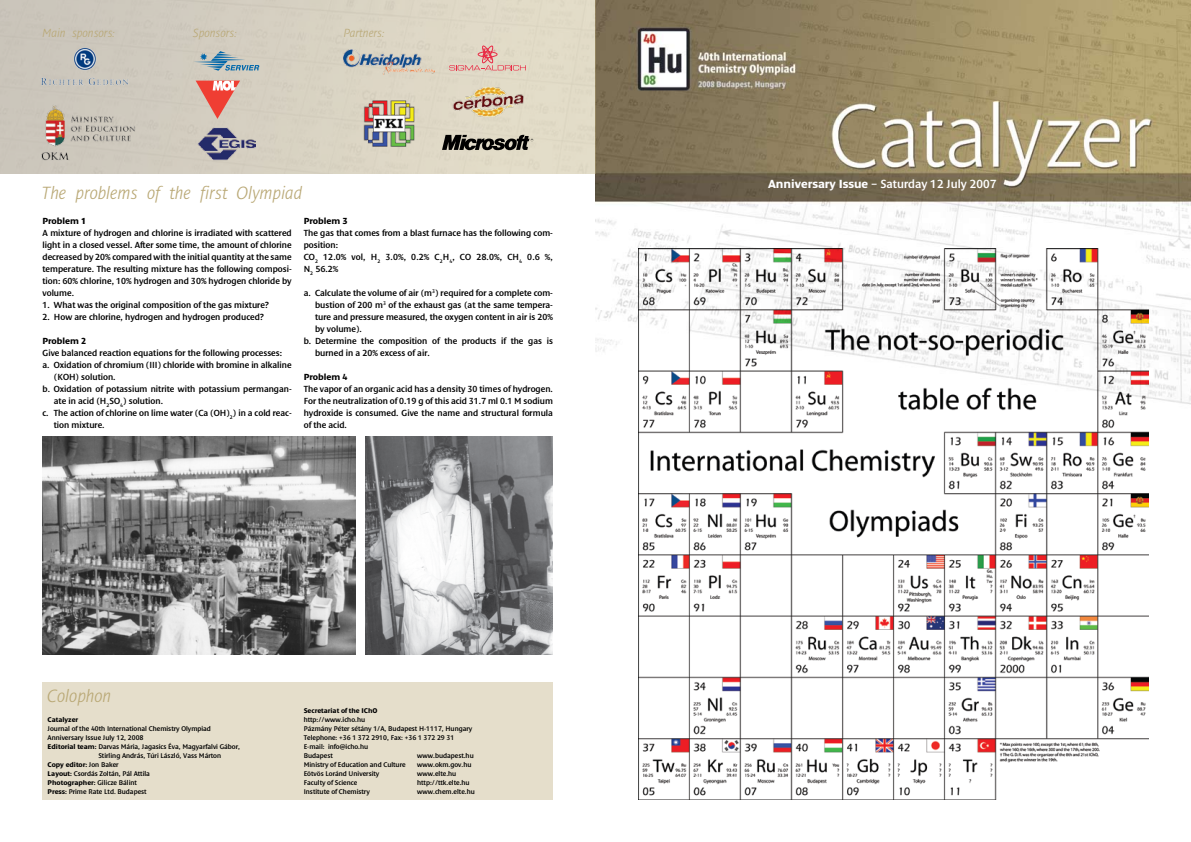
<style>
.page{position:relative;width:1191px;height:842px;background:#fff}
.page>*{position:absolute;margin:0;border:0;box-sizing:border-box;transform-origin:0 0}
.t1{font:italic 18px "Denda New Light BA";color:#b9a875}
.t2{font:600 12px "Denda New";color:#fff}
.t3{font:italic 12px "Denda New Light BA";color:#b9a875}
.t4{font:600 9px/12px "Denda New";color:#000;text-align:justify}
.t5{font:700 9px "Denda New BA";color:#000}
.t6{font:600 7px/9px "Denda New";color:#000}
.t7{font:700 7px "Denda New BA";color:#000}
.s1{font-family:"Denda New BA";font-weight:700}
.s2{font-family:"Denda New";font-weight:600}
</style>
<div class="page">
<img style="left:595px;top:0;width:596px;height:405px">
<div style="left:43px;top:682px;width:510px;height:117px;background:#e5decb"></div>
<img style="left:0;top:0;width:595px;height:173px">
<img style="left:638px;top:248px;width:510px;height:551px">
<img style="left:33px;top:99px;width:105px;height:69px">
<img style="left:31px;top:43px;width:108px;height:51px">
<svg style="left:193px;top:51px;width:66px;height:20px"></svg>
<svg style="left:196px;top:81px;width:44px;height:38px;background:#e2988d"></svg>
<img style="left:196px;top:125px;width:59px;height:41px">
<img style="left:449px;top:85px;width:77px;height:34px">
<img style="left:362px;top:98px;width:54px;height:51px">
<img style="left:344px;top:50px;width:91px;height:24px">
<svg style="left:442px;top:135px;width:91px;height:15px"></svg>
<svg style="left:449px;top:46px;width:77px;height:24px;background:#e0c1b4"></svg>
<img style="left:43px;top:437px;width:313px;height:218px">
<img style="left:366px;top:437px;width:187px;height:218px">
<h2 class="t3" style="left:43px;top:27px;width:74px">Main sponsors:</h2>
<h2 class="t3" style="left:193px;top:27px;width:46px">Sponsors:</h2>
<h2 class="t3" style="left:344px;top:27px;width:42px">Partners:</h2>
<h1 class="t1" style="left:43px;top:183px;width:261px">The problems of the first Olympiad</h1>
<p class="t5" style="left:43px;top:216px;width:45px">Problem 1</p>
<p class="t4" style="left:43px;top:227px;width:251px">A mixture of hydrogen and chlorine is irradiated with scattered light in a closed vessel. After some time, the amount of chlorine decreased by 20% compared with the initial quantity at the same temperature. The resulting mixture has the following composi&shy;tion: 60% chlorine, 10% hydrogen and 30% hydrogen chloride by volume.</p>
<p class="t4" style="left:43px;top:299px;width:228px">1. What was the original composition of the gas mixture?</p>
<p class="t4" style="left:43px;top:311px;width:223px">2. How are chlorine, hydrogen and hydrogen produced?</p>
<p class="t5" style="left:43px;top:336px;width:45px">Problem 2</p>
<p class="t4" style="left:43px;top:347px;width:241px">Give balanced reaction equations for the following processes:</p>
<p class="t4" style="left:43px;top:359px;width:251px">a. Oxidation of chromium (III) chloride with bromine in alkaline</p>
<p class="t4" style="left:54px;top:371px;width:63px">(KOH) solution.</p>
<p class="t4" style="left:43px;top:383px;width:251px">b. Oxidation of potassium nitrite with potassium permangan-</p>
<p class="t4" style="left:54px;top:395px;width:111px">ate in acid (H<sub>2</sub>SO<sub>4</sub>) solution.</p>
<p class="t4" style="left:43px;top:407px;width:251px">c. The action of chlorine on lime water (Ca (OH)<sub>2</sub>) in a cold reac-</p>
<p class="t4" style="left:54px;top:419px;width:52px">tion mixture.</p>
<p class="t5" style="left:304px;top:216px;width:45px">Problem 3</p>
<p class="t4" style="left:304px;top:227px;width:251px;text-align:left">The gas that comes from a blast furnace has the following com&shy;position:<br>CO<sub>2</sub> 12.0% vol, H<sub>2</sub> 3.0%, 0.2% C<sub>2</sub>H<sub>4</sub>, CO 28.0%, CH<sub>4</sub> 0.6 %,<br>N<sub>2</sub> 56.2%</p>
<p class="t4" style="left:304px;top:287px;width:251px">a. Calculate the volume of air (m<sup>3</sup>) required for a complete com-</p>
<p class="t4" style="left:315px;top:299px;width:239px">bustion of 200 m<sup>3</sup> of the exhaust gas (at the same tempera-</p>
<p class="t4" style="left:315px;top:311px;width:239px">ture and pressure measured, the oxygen content in air is 20%</p>
<p class="t4" style="left:315px;top:323px;width:48px">by volume).</p>
<p class="t4" style="left:304px;top:335px;width:251px">b. Determine the composition of the products if the gas is</p>
<p class="t4" style="left:315px;top:347px;width:116px">burned in a 20% excess of air.</p>
<p class="t5" style="left:304px;top:372px;width:45px">Problem 4</p>
<p class="t4" style="left:304px;top:383px;width:251px">The vapor of an organic acid has a density 30 times of hydrogen.<br>For the neutralization of 0.19 g of this acid 31.7 ml 0.1 M sodium hydroxide is consumed. Give the name and structural formula of the acid.</p>
<h1 class="t1" style="left:48px;top:686px;width:65px">Colophon</h1>
<p class="t7" style="left:48px;top:716px;width:32px">Catalyzer</p>
<p class="t6" style="left:48px;top:724px;width:165px">Journal of the 40th International Chemistry Olympiad</p>
<p class="t6" style="left:48px;top:733px;width:97px">Anniversary Issue July 12, 2008</p>
<p class="t6" style="left:48px;top:742px;width:194px"><span class="s1">Editorial team:</span> Darvas Mária, Jagasics Éva, Magyarfalvi Gábor,</p>
<p class="t6" style="left:98px;top:751px;width:124px">Stirling András, Túri László, Vass Márton</p>
<p class="t7" style="left:48px;top:761px;width:73px">Copy editor: <span class="s2">Jon Baker</span></p>
<p class="t6" style="left:48px;top:769px;width:104px"><span class="s1">Layout:</span> Csordás Zoltán, Pál Attila</p>
<p class="t7" style="left:48px;top:779px;width:91px">Photographer: <span class="s2">Gilicze Bálint</span></p>
<p class="t6" style="left:48px;top:787px;width:101px"><span class="s1">Press:</span> Prime Rate Ltd. Budapest</p>
<p class="t7" style="left:304px;top:707px;width:75px">Secretariat of the IChO</p>
<p class="t6" style="left:304px;top:716px;width:170px">http://www.icho.hu<br>Pázmány Péter sétány 1/A, Budapest H-1117, Hungary<br>Telephone: +36 1 372 2910, Fax: +36 1 372 29 31<br>E-mail: info@icho.hu<br>Budapest</p>
<p class="t6" style="left:417px;top:752px;width:58px">www.budapest.hu</p>
<p class="t6" style="left:304px;top:761px;width:103px">Ministry of Education and Culture</p>
<p class="t6" style="left:417px;top:761px;width:56px">www.okm.gov.hu</p>
<p class="t6" style="left:304px;top:770px;width:77px">Eötvös Loránd University</p>
<p class="t6" style="left:417px;top:770px;width:41px">www.elte.hu</p>
<p class="t6" style="left:304px;top:779px;width:55px">Faculty of Science</p>
<p class="t6" style="left:417px;top:779px;width:54px">http://ttk.elte.hu</p>
<p class="t6" style="left:304px;top:788px;width:68px">Institute of Chemistry</p>
<p class="t6" style="left:417px;top:788px;width:59px">www.chem.elte.hu</p>
<h2 class="t2" style="left:768px;top:177px;width:230px"><span class="s1">Anniversary Issue</span> – Saturday 12 July 2007</h2>
</div>
